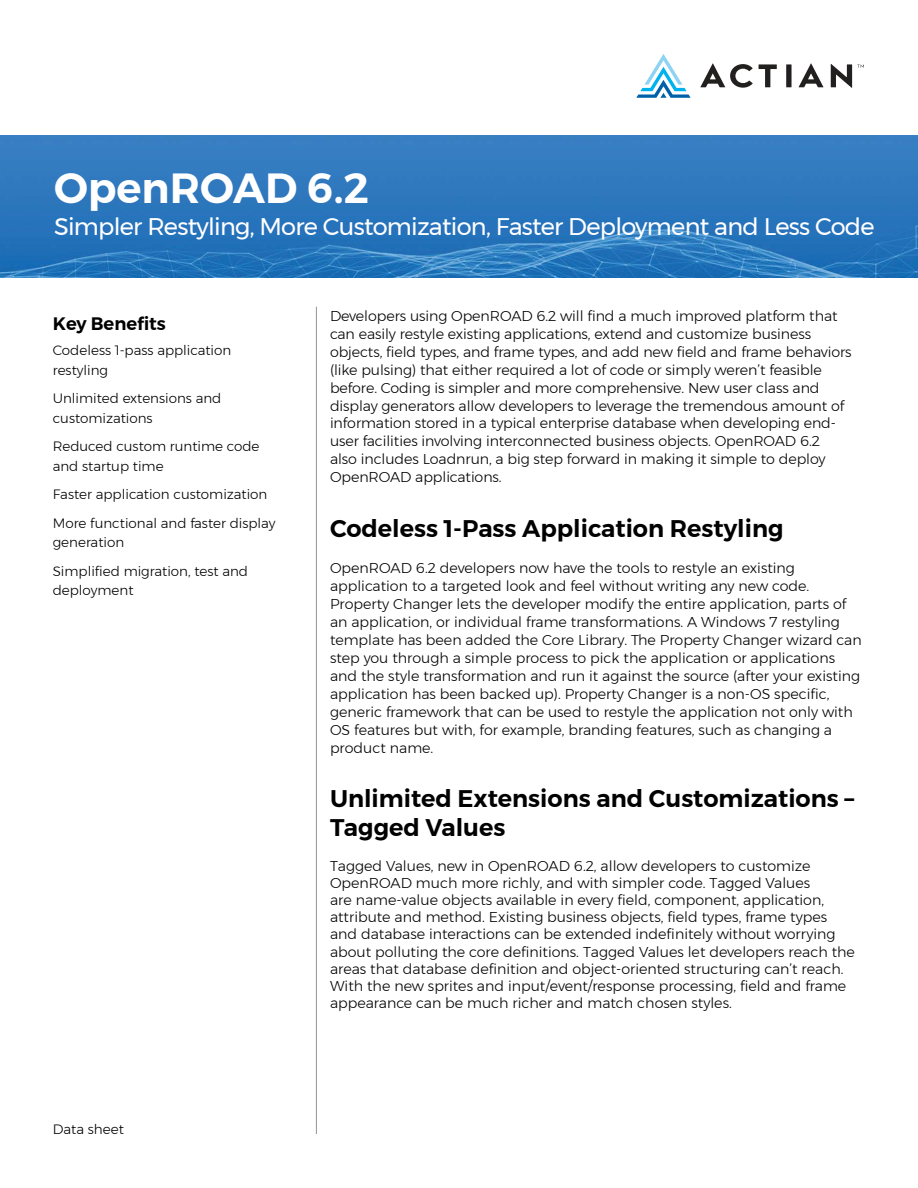
<style>
.page{position:relative;width:918px;height:1188px;background:#fff}
.page>*{position:absolute;margin:0;border:0;box-sizing:border-box;transform-origin:0 0}
.t1{font:600 42px "Montserrat";color:#fff}
.t2{font:600 24px/28.8px "Montserrat";color:#020101}
.t3{font:24px "Montserrat";letter-spacing:-.03em;color:#fff}
.t4{font:600 18px "Montserrat";color:#020101}
.t5{font:300 14.25px/18px "Montserrat";color:#020101}
.t6{font:300 13.5px/19.5px "Montserrat";color:#020101}
</style>
<div class="page">
<img style="left:0;top:135px;width:918px;height:143px">
<svg style="left:799px;top:63px;width:24px;height:24px"></svg>
<svg style="left:700px;top:63px;width:53px;height:25px"></svg>
<svg style="left:759px;top:64px;width:18px;height:23px"></svg>
<div style="left:786px;top:64px;width:6px;height:23px;background:#221f1f"></div>
<svg style="left:831px;top:64px;width:33px;height:24px"></svg>
<svg style="left:636px;top:54px;width:55px;height:44px"></svg>
<hr style="left:316px;top:307px;width:1px;height:827px;background:#939597">
<h1 class="t1" style="left:54px;top:170px;width:316px">OpenROAD 6.2</h1>
<h2 class="t3" style="left:54px;top:215px;width:822px">Simpler Restyling, More Customization, Faster Deployment and Less Code</h2>
<p class="t4" style="left:53px;top:309px;width:115px">Key Benefits</p>
<p class="t6" style="left:53px;top:341px;width:180px">Codeless 1-pass application restyling</p>
<p class="t6" style="left:53px;top:389px;width:170px">Unlimited extensions and customizations</p>
<p class="t6" style="left:53px;top:437px;width:208px">Reduced custom runtime code and startup time</p>
<p class="t6" style="left:53px;top:480px;width:224px;line-height:28.5px">Faster application customization<br>More functional and faster display</p>
<p class="t6" style="left:53px;top:528px;width:197px;line-height:28.5px">generation<br>Simplified migration, test and</p>
<p class="t6" style="left:53px;top:581px;width:82px">deployment</p>
<p class="t6" style="left:53px;top:1119px;width:73px">Data sheet</p>
<p class="t5" style="left:330px;top:306px;width:523px">Developers using OpenROAD 6.2 will find a much improved platform that can easily restyle existing applications, extend and customize business objects, field types, and frame types, and add new field and frame behaviors (like pulsing) that either required a lot of code or simply weren’t feasible before. Coding is simpler and more comprehensive. New user class and display generators allow developers to leverage the tremendous amount of information stored in a typical enterprise database when developing end&shy;user facilities involving interconnected business objects. OpenROAD 6.2<br>also includes Loadnrun, a big step forward in making it simple to deploy OpenROAD applications.</p>
<h2 class="t2" style="left:330px;top:516px;width:455px">Codeless 1-Pass Application Restyling</h2>
<p class="t5" style="left:330px;top:559px;width:533px">OpenROAD 6.2 developers now have the tools to restyle an existing application to a targeted look and feel without writing any new code.<br>Property Changer lets the developer modify the entire application, parts of an application, or individual frame transformations. A Windows 7 restyling template has been added the Core Library. The Property Changer wizard can step you through a simple process to pick the application or applications and the style transformation and run it against the source (after your existing application has been backed up). Property Changer is a non-OS specific, generic framework that can be used to restyle the application not only with OS features but with, for example, branding features, such as changing a product name.</p>
<h2 class="t2" style="left:330px;top:786px;width:526px">Unlimited Extensions and Customizations –<br>Tagged Values</h2>
<p class="t5" style="left:330px;top:857px;width:526px;line-height:17.1px">Tagged Values, new in OpenROAD 6.2, allow developers to customize OpenROAD much more richly, and with simpler code. Tagged Values<br>are name-value objects available in every field, component, application, attribute and method. Existing business objects, field types, frame types and database interactions can be extended indefinitely without worrying about polluting the core definitions. Tagged Values let developers reach the areas that database definition and object-oriented structuring can’t reach.<br>With the new sprites and input/event/response processing, field and frame appearance can be much richer and match chosen styles.</p>
</div>
